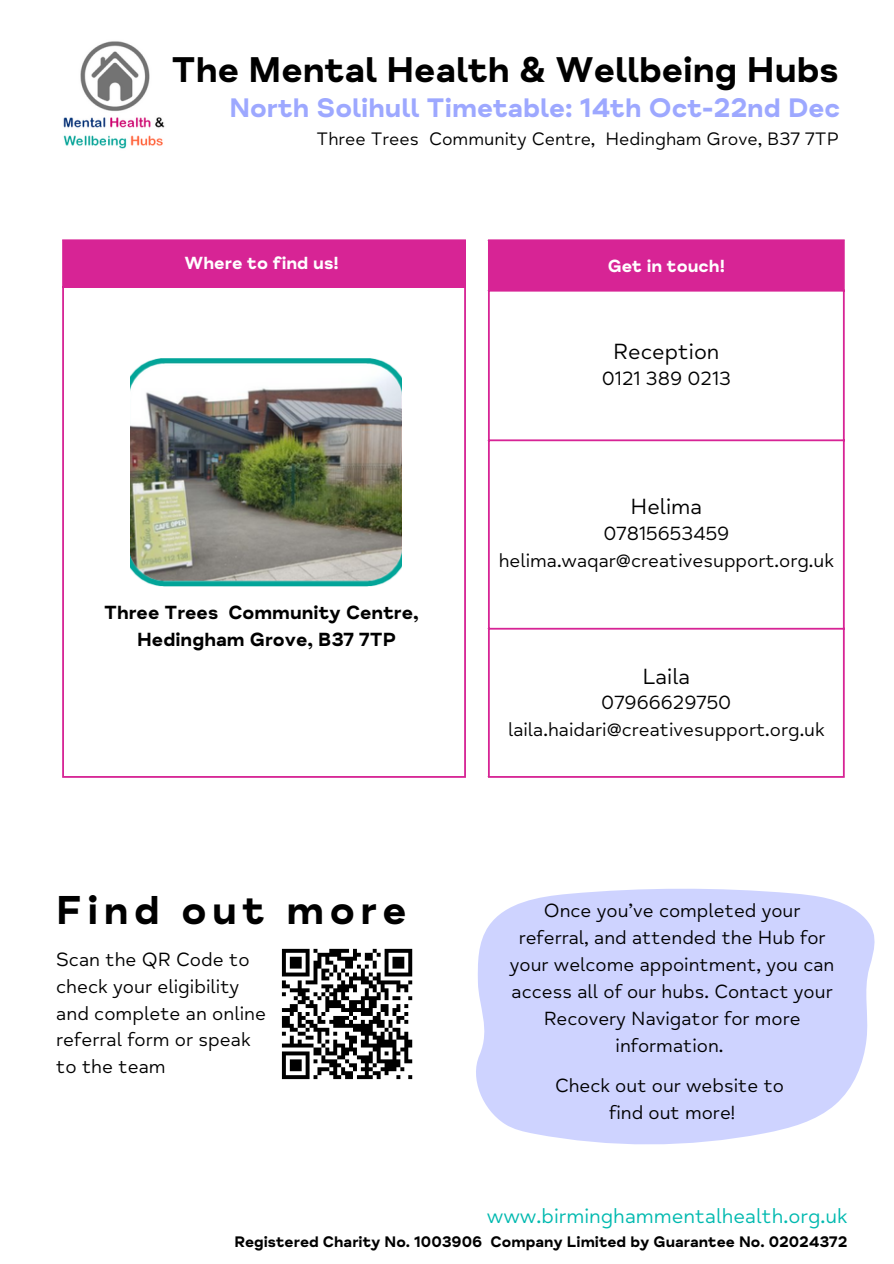
<style>
.page{position:relative;width:894px;height:1264px;background:#fff}
.page>*{position:absolute;margin:0;border:0;box-sizing:border-box;transform-origin:0 0}
.t1{font:700 41.25px "Mind Meridian";letter-spacing:.13em;color:#000}
.t2{font:700 36.6px "Mind Meridian";color:#000}
.t3{font:700 27.45px "Mind Meridian";color:#9da8ff}
.t4{font:22.5px "Mind Meridian";color:#000}
.t5{font:21px "Mind Meridian";color:#00b9af}
.t6{font:19.65px/26.7px "Mind Meridian";color:#000}
.t7{font:19.5px/27px "Mind Meridian";color:#000;text-align:center}
.t8{font:700 19.5px "Mind Meridian";color:#000}
.t9{font:18.45px "Mind Meridian";color:#000}
.t10{font:700 18px "Mind Meridian";color:#fff}
.t11{font:700 15.6px "Mind Meridian";color:#000}
</style>
<div class="page">
<div style="left:488px;top:240px;width:355px;height:51px;background:#d72495"></div>
<hr style="left:488px;top:241px;width:1px;height:535px;background:#d72495">
<hr style="left:842px;top:241px;width:2px;height:535px;background:#d72495">
<hr style="left:488px;top:239px;width:356px;height:2px;background:#d72495">
<hr style="left:488px;top:439px;width:356px;height:2px;background:#d72495">
<hr style="left:488px;top:628px;width:356px;height:1px;background:#d72495">
<hr style="left:488px;top:776px;width:356px;height:1px;background:#d72495">
<div style="left:63px;top:240px;width:402px;height:47px;background:#d72495"></div>
<hr style="left:62px;top:241px;width:2px;height:535px;background:#d72495">
<hr style="left:464px;top:241px;width:2px;height:535px;background:#d72495">
<hr style="left:62px;top:239px;width:404px;height:2px;background:#d72495">
<hr style="left:62px;top:286px;width:404px;height:2px;background:#d72495">
<hr style="left:62px;top:776px;width:404px;height:1px;background:#d72495">
<img style="left:131px;top:359px;width:270px;height:227px">
<svg style="left:476px;top:888px;width:399px;height:256px;background:#d3d7ff"></svg>
<svg style="left:281px;top:948px;width:132px;height:132px"></svg>
<img style="left:63px;top:41px;width:102px;height:108px">
<h4 class="t2" style="left:171px;top:47px;width:668px">The Mental Health &amp; Wellbeing Hubs</h4>
<p class="t3" style="left:229px;top:91px;width:612px">North Solihull Timetable: 14th Oct-22nd Dec</p>
<p class="t9" style="left:316px;top:128px;width:523px">Three Trees Community Centre, Hedingham Grove, B37 7TP</p>
<p class="t10" style="left:184px;top:252px;width:156px">Where to find us!</p>
<p class="t8" style="left:104px;top:601px;width:316px">Three Trees Community Centre,</p>
<p class="t8" style="left:137px;top:628px;width:260px">Hedingham Grove, B37 7TP</p>
<p class="t1" style="left:56px;top:885px;width:352px">Find out more</p>
<p class="t6" style="left:56px;top:946px;width:211px">Scan the QR Code to check your eligibility and complete an online referral form or speak to the team</p>
<p class="t10" style="left:607px;top:255px;width:119px">Get in touch!</p>
<h2 class="t4" style="left:613px;top:338px;width:108px">Reception</h2>
<h3 class="t7" style="left:601px;top:365px;width:131px">0121 389 0213</h3>
<h5 class="t4" style="left:630px;top:493px;width:73px">Helima</h5>
<p class="t7" style="left:603px;top:520px;width:127px">07815653459</p>
<p class="t7" style="left:498px;top:547px;width:336px">helima.waqar@creativesupport.org.uk</p>
<p class="t4" style="left:642px;top:662px;width:49px">Laila</p>
<p class="t7" style="left:601px;top:689px;width:131px">07966629750</p>
<p class="t7" style="left:508px;top:716px;width:318px">laila.haidari@creativesupport.org.uk</p>
<h4 class="t7" style="left:509px;top:897px;width:326px">Once you’ve completed your referral, and attended the Hub for your welcome appointment, you can access all of our hubs. Contact your<br>Recovery Navigator for more information.</h4>
<h4 class="t7" style="left:555px;top:1072px;width:230px">Check out our website to find out more!</h4>
<p class="t5" style="left:486px;top:1203px;width:362px">www.birminghammentalhealth.org.uk</p>
<p class="t11" style="left:234px;top:1232px;width:614px">Registered Charity No. 1003906 Company Limited by Guarantee No. 02024372</p>
</div>
